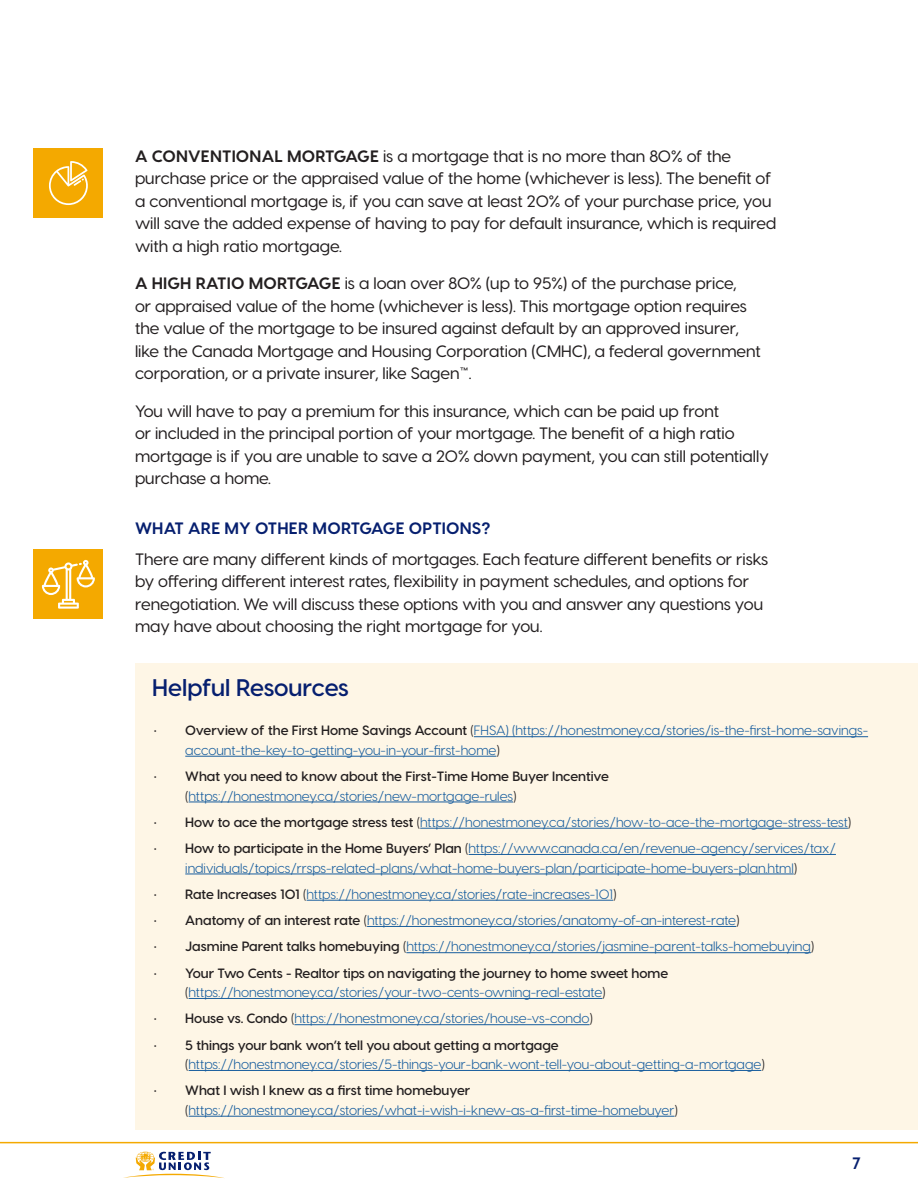
<style>
.page{position:relative;width:918px;height:1188px;background:#fff}
.page>*{position:absolute;margin:0;border:0;box-sizing:border-box;transform-origin:0 0}
.Title_Black{font:600 24px "Visby CF";letter-spacing:-.005em;color:#061f6f}
.t1{font:500 16.5px/22.5px "Visby CF";color:#231f20}
.Minor_Subhead{font:700 16.5px "Visby CF";letter-spacing:.01em;color:#061f6f}
.t2{font:13.5px/19.5px "Visby CF";color:#175d9e}
.t3{font:600 13.5px/19.5px "Visby CF";color:#231f20}
.s1{font-weight:700}
.s2{font-weight:600;color:#231f20}
.s3{color:#231f20}
.s4{font-weight:400}
.s5{font-weight:400;color:#175d9e}
</style>
<div class="page">
<svg style="left:123px;top:1152px;width:101px;height:26px"></svg>
<hr style="left:0;top:1142px;width:918px;height:1px;background:#f4a900">
<div style="left:34px;top:148px;width:69px;height:70px;background:#f4a900"></div>
<svg style="left:49px;top:161px;width:39px;height:44px"></svg>
<div style="left:34px;top:550px;width:69px;height:69px;background:#f4a900"></div>
<svg style="left:42px;top:560px;width:53px;height:49px"></svg>
<div style="left:135px;top:663px;width:783px;height:467px;background:#fef6e6"></div>
<hr style="left:474px;top:736px;width:394px;height:1px;background:#175d9e">
<hr style="left:185px;top:756px;width:311px;height:1px;background:#175d9e">
<hr style="left:189px;top:802px;width:324px;height:1px;background:#175d9e">
<hr style="left:420px;top:828px;width:428px;height:1px;background:#175d9e">
<hr style="left:469px;top:854px;width:367px;height:1px;background:#175d9e">
<hr style="left:185px;top:874px;width:609px;height:1px;background:#175d9e">
<hr style="left:307px;top:900px;width:306px;height:1px;background:#175d9e">
<hr style="left:367px;top:926px;width:369px;height:1px;background:#175d9e">
<hr style="left:406px;top:952px;width:405px;height:1px;background:#175d9e">
<hr style="left:189px;top:998px;width:413px;height:1px;background:#175d9e">
<hr style="left:294px;top:1024px;width:296px;height:1px;background:#175d9e">
<hr style="left:189px;top:1070px;width:572px;height:1px;background:#175d9e">
<hr style="left:189px;top:1116px;width:486px;height:1px;background:#175d9e">
<p class="t1" style="left:135px;top:144px;width:643px"><span class="s1">A CONVENTIONAL MORTGAGE</span> is a mortgage that is no more than 80% of the purchase price or the appraised value of the home (whichever is less). The benefit of a conventional mortgage is, if you can save at least 20% of your purchase price, you will save the added expense of having to pay for default insurance, which is required with a high ratio mortgage.</p>
<p class="t1" style="left:135px;top:272px;width:627px"><span class="s1">A HIGH RATIO MORTGAGE</span> is a loan over 80% (up to 95%) of the purchase price,<br>or appraised value of the home (whichever is less). This mortgage option requires the value of the mortgage to be insured against default by an approved insurer, like the Canada Mortgage and Housing Corporation (CMHC), a federal government corporation, or a private insurer, like Sagen™.</p>
<p class="t1" style="left:135px;top:400px;width:635px">You will have to pay a premium for this insurance, which can be paid up front<br>or included in the principal portion of your mortgage. The benefit of a high ratio mortgage is if you are unable to save a 20% down payment, you can still potentially purchase a home.</p>
<p class="Minor_Subhead" style="left:135px;top:518px;width:357px">WHAT ARE MY OTHER MORTGAGE OPTIONS?</p>
<p class="t1" style="left:135px;top:548px;width:635px">There are many different kinds of mortgages. Each feature different benefits or risks by offering different interest rates, flexibility in payment schedules, and options for renegotiation. We will discuss these options with you and answer any questions you may have about choosing the right mortgage for you.</p>
<p class="Title_Black" style="left:152px;top:673px;width:198px">Helpful Resources</p>
<p class="t2" style="left:185px;top:721px;width:684px;text-indent:-32px"><span class="s2">• Overview of the First Home Savings Account</span> <span class="s3">(</span>FHSA) (https://honestmoney.ca/stories/is-the-first-home-savings&shy;account-the-key-to-getting-you-in-your-first-home<span class="s3">)</span></p>
<p class="t3" style="left:185px;top:766px;width:425px;text-indent:-32px">• What you need to know about the First-Time Home Buyer Incentive <span class="s4">(</span><span class="s5">https://honestmoney.ca/stories/new-mortgage-rules</span><span class="s4">)</span></p>
<p class="t2" style="left:154px;top:812px;width:699px"><span class="s2">• How to ace the mortgage stress test</span> <span class="s3">(</span>https://honestmoney.ca/stories/how-to-ace-the-mortgage-stress-test<span class="s3">)</span></p>
<p class="t2" style="left:154px;top:839px;width:684px;text-align:center"><span class="s2">• How to participate in the Home Buyers’ Plan</span> <span class="s3">(</span>https://www.canada.ca/en/revenue-agency/services/tax/ individuals/topics/rrsps-related-plans/what-home-buyers-plan/participate-home-buyers-plan.html<span class="s3">)</span></p>
<p class="t2" style="left:154px;top:884px;width:464px"><span class="s2">• Rate Increases 101</span> <span class="s3">(</span>https://honestmoney.ca/stories/rate-increases-101<span class="s3">)</span></p>
<p class="t2" style="left:154px;top:911px;width:587px"><span class="s2">• Anatomy of an interest rate</span> <span class="s3">(</span>https://honestmoney.ca/stories/anatomy-of-an-interest-rate<span class="s3">)</span></p>
<p class="t2" style="left:154px;top:937px;width:662px"><span class="s2">• Jasmine Parent talks homebuying</span> <span class="s3">(</span>https://honestmoney.ca/stories/jasmine-parent-talks-homebuying<span class="s3">)</span></p>
<p class="t2" style="left:185px;top:963px;width:485px;text-indent:-32px"><span class="s2">• Your Two Cents - Realtor tips on navigating the journey to home sweet home </span><span class="s3">(</span>https://honestmoney.ca/stories/your-two-cents-owning-real-estate<span class="s3">)</span></p>
<p class="t2" style="left:154px;top:1009px;width:441px"><span class="s2">• House vs. Condo</span> <span class="s3">(</span>https://honestmoney.ca/stories/house-vs-condo<span class="s3">)</span></p>
<p class="t2" style="left:185px;top:1035px;width:581px;text-indent:-32px"><span class="s2">• 5 things your bank won’t tell you about getting a mortgage </span><span class="s3">(</span>https://honestmoney.ca/stories/5-things-your-bank-wont-tell-you-about-getting-a-mortgage<span class="s3">)</span></p>
<p class="t2" style="left:185px;top:1081px;width:494px;text-indent:-32px"><span class="s2">• What I wish I knew as a first time homebuyer </span><span class="s3">(</span>https://honestmoney.ca/stories/what-i-wish-i-knew-as-a-first-time-homebuyer<span class="s3">)</span></p>
<p class="Minor_Subhead" style="left:852px;top:1153px;width:10px">7</p>
</div>
